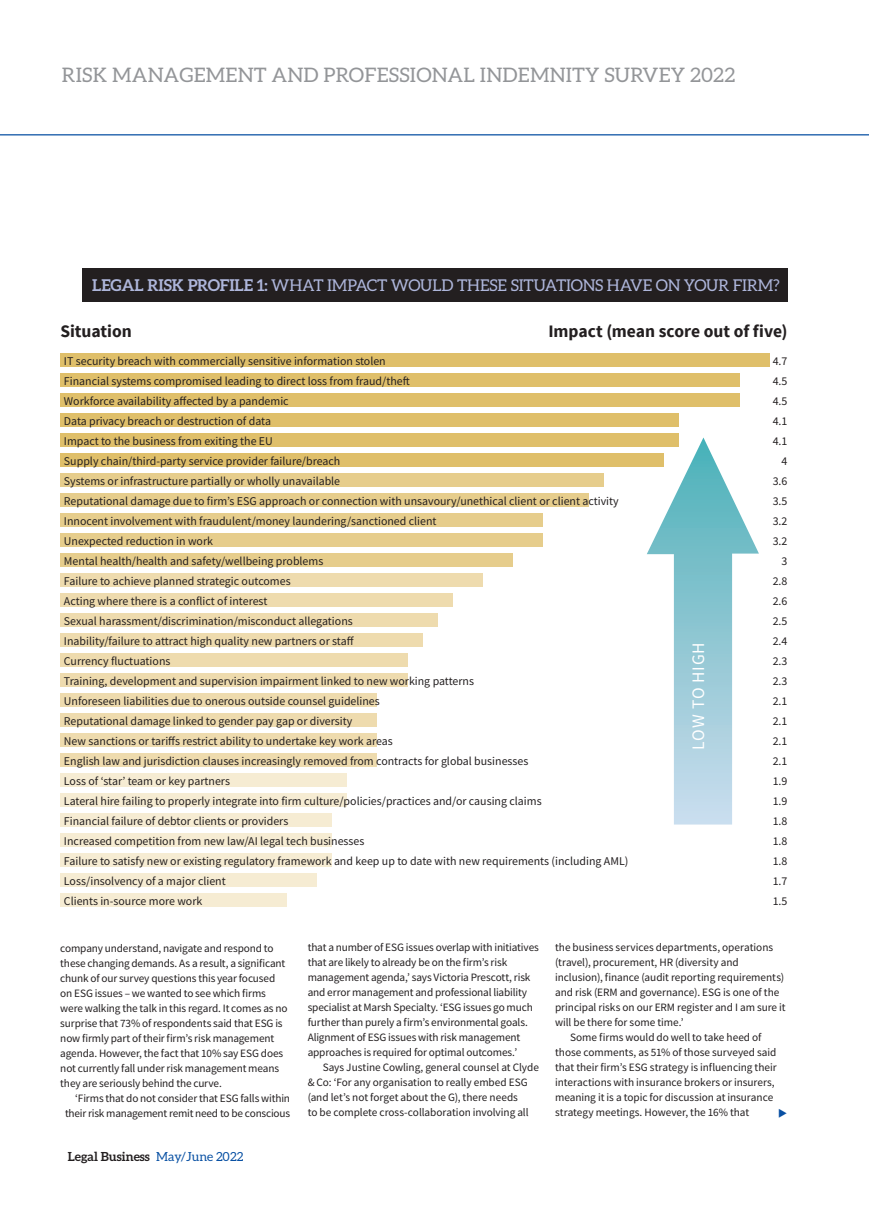
<style>
.page{position:relative;width:869px;height:1205px;background:#fff}
.page>*{position:absolute;margin:0;border:0;box-sizing:border-box;transform-origin:0 0}
.t1{font:20px "Aleo";letter-spacing:.01em;color:#939598}
.t2{font:700 17.5px "Source Sans Pro";letter-spacing:-.005em;color:#231f20}
.t3{font:17.5px "Source Sans Pro";letter-spacing:.04em;color:#fff}
.t4{font:16.25px "Aleo";letter-spacing:-.01em;color:#aeb6db}
.t5{font:700 12.5px "Aleo";color:#231f20}
.t6{font:11.88px "Source Sans Pro";color:#231f20}
.t7{font:11.25px/15px "Source Sans Pro";letter-spacing:-.01em;color:#231f20}
.s1{font-weight:700}
.s2{font-weight:400;color:#0850a3}
</style>
<div class="page">
<hr style="left:0;top:134px;width:868px;height:1px;background:#0850a3">
<svg style="left:647px;top:437px;width:111px;height:387px"></svg>
<div style="left:82px;top:269px;width:705px;height:33px;background:#231f20"></div>
<div style="left:60px;top:353px;width:709px;height:14px;background:#dfbf6a"></div>
<div style="left:60px;top:373px;width:679px;height:14px;background:#dfbf6a"></div>
<div style="left:60px;top:393px;width:679px;height:14px;background:#dfbf6a"></div>
<div style="left:60px;top:413px;width:618px;height:14px;background:#dfbf6a"></div>
<div style="left:60px;top:433px;width:618px;height:14px;background:#dfbf6a"></div>
<div style="left:60px;top:453px;width:603px;height:14px;background:#dfbf6a"></div>
<div style="left:60px;top:473px;width:543px;height:14px;background:#e6cd8c"></div>
<div style="left:60px;top:493px;width:528px;height:14px;background:#e6cd8c"></div>
<div style="left:60px;top:513px;width:483px;height:14px;background:#e6cd8c"></div>
<div style="left:60px;top:533px;width:483px;height:14px;background:#e6cd8c"></div>
<div style="left:60px;top:553px;width:452px;height:14px;background:#e6cd8c"></div>
<div style="left:60px;top:573px;width:422px;height:14px;background:#eedbae"></div>
<div style="left:60px;top:593px;width:392px;height:14px;background:#eedbae"></div>
<div style="left:60px;top:613px;width:377px;height:14px;background:#eedbae"></div>
<div style="left:60px;top:633px;width:362px;height:14px;background:#eedbae"></div>
<div style="left:60px;top:653px;width:347px;height:14px;background:#eedbae"></div>
<div style="left:60px;top:673px;width:347px;height:14px;background:#eedbae"></div>
<div style="left:60px;top:693px;width:317px;height:14px;background:#eedbae"></div>
<div style="left:60px;top:793px;width:287px;height:14px;background:#f6ecd3"></div>
<div style="left:60px;top:713px;width:317px;height:14px;background:#eedbae"></div>
<div style="left:60px;top:813px;width:272px;height:14px;background:#f6ecd3"></div>
<div style="left:60px;top:733px;width:317px;height:14px;background:#eedbae"></div>
<div style="left:60px;top:833px;width:272px;height:14px;background:#f6ecd3"></div>
<div style="left:60px;top:753px;width:317px;height:14px;background:#eedbae"></div>
<div style="left:60px;top:853px;width:272px;height:14px;background:#f6ecd3"></div>
<div style="left:60px;top:773px;width:287px;height:14px;background:#f6ecd3"></div>
<div style="left:60px;top:873px;width:256px;height:14px;background:#f6ecd3"></div>
<div style="left:60px;top:893px;width:226px;height:14px;background:#f6ecd3"></div>
<h1 class="t1" style="left:62px;top:64px;width:674px">RISK MANAGEMENT AND PROFESSIONAL INDEMNITY SURVEY 2022</h1>
<h3 class="t4" style="left:92px;top:276px;width:688px"><span class="s1">LEGAL RISK PROFILE 1:</span> WHAT IMPACT WOULD THESE SITUATIONS HAVE ON YOUR FIRM?</h3>
<h2 class="t2" style="left:60px;top:320px;width:73px">Situation</h2>
<h2 class="t2" style="left:548px;top:320px;width:240px">Impact (mean score out of five)</h2>
<p class="t6" style="left:64px;top:353px;width:323px">IT security breach with commercially sensitive information stolen</p>
<p class="t6" style="left:772px;top:353px;width:16px">4.7</p>
<p class="t6" style="left:64px;top:373px;width:347px">Financial systems compromised leading to direct loss from fraud/theft</p>
<p class="t6" style="left:772px;top:373px;width:16px">4.5</p>
<p class="t6" style="left:64px;top:393px;width:226px">Workforce availability affected by a pandemic</p>
<p class="t6" style="left:772px;top:393px;width:16px">4.5</p>
<p class="t6" style="left:64px;top:413px;width:208px">Data privacy breach or destruction of data</p>
<p class="t6" style="left:772px;top:413px;width:16px">4.1</p>
<p class="t6" style="left:64px;top:433px;width:210px">Impact to the business from exiting the EU</p>
<p class="t6" style="left:772px;top:433px;width:16px">4.1</p>
<p class="t6" style="left:64px;top:453px;width:278px">Supply chain/third-party service provider failure/breach</p>
<p class="t6" style="left:781px;top:453px;width:7px">4</p>
<p class="t6" style="left:64px;top:473px;width:277px">Systems or infrastructure partially or wholly unavailable</p>
<p class="t6" style="left:772px;top:473px;width:16px">3.6</p>
<p class="t6" style="left:64px;top:493px;width:556px">Reputational damage due to firm’s ESG approach or connection with unsavoury/unethical client or client activity</p>
<p class="t6" style="left:772px;top:493px;width:16px">3.5</p>
<p class="t6" style="left:64px;top:513px;width:374px">Innocent involvement with fraudulent/money laundering/sanctioned client</p>
<p class="t6" style="left:772px;top:513px;width:16px">3.2</p>
<p class="t6" style="left:64px;top:533px;width:150px">Unexpected reduction in work</p>
<p class="t6" style="left:772px;top:533px;width:16px">3.2</p>
<p class="t6" style="left:64px;top:553px;width:261px">Mental health/health and safety/wellbeing problems</p>
<p class="t6" style="left:781px;top:553px;width:7px">3</p>
<p class="t6" style="left:64px;top:573px;width:228px">Failure to achieve planned strategic outcomes</p>
<p class="t6" style="left:772px;top:573px;width:16px">2.8</p>
<p class="t6" style="left:64px;top:593px;width:205px">Acting where there is a conflict of interest</p>
<p class="t6" style="left:772px;top:593px;width:16px">2.6</p>
<p class="t6" style="left:64px;top:613px;width:290px">Sexual harassment/discrimination/misconduct allegations</p>
<p class="t6" style="left:772px;top:613px;width:16px">2.5</p>
<p class="t6" style="left:64px;top:633px;width:291px">Inability/failure to attract high quality new partners or staff</p>
<p class="t6" style="left:772px;top:633px;width:16px">2.4</p>
<p class="t6" style="left:64px;top:653px;width:108px">Currency fluctuations</p>
<p class="t6" style="left:772px;top:653px;width:16px">2.3</p>
<p class="t6" style="left:64px;top:673px;width:411px">Training, development and supervision impairment linked to new working patterns</p>
<p class="t6" style="left:772px;top:673px;width:16px">2.3</p>
<p class="t6" style="left:64px;top:693px;width:317px">Unforeseen liabilities due to onerous outside counsel guidelines</p>
<p class="t6" style="left:772px;top:693px;width:16px">2.1</p>
<p class="t6" style="left:64px;top:713px;width:290px">Reputational damage linked to gender pay gap or diversity</p>
<p class="t6" style="left:772px;top:713px;width:16px">2.1</p>
<p class="t6" style="left:64px;top:733px;width:330px">New sanctions or tariffs restrict ability to undertake key work areas</p>
<p class="t6" style="left:772px;top:733px;width:16px">2.1</p>
<p class="t6" style="left:64px;top:753px;width:466px">English law and jurisdiction clauses increasingly removed from contracts for global businesses</p>
<p class="t6" style="left:772px;top:753px;width:16px">2.1</p>
<p class="t6" style="left:64px;top:773px;width:167px">Loss of ‘star’ team or key partners</p>
<p class="t6" style="left:772px;top:773px;width:16px">1.9</p>
<p class="t6" style="left:64px;top:793px;width:479px">Lateral hire failing to properly integrate into firm culture/policies/practices and/or causing claims</p>
<p class="t6" style="left:772px;top:793px;width:16px">1.9</p>
<p class="t6" style="left:64px;top:813px;width:226px">Financial failure of debtor clients or providers</p>
<p class="t6" style="left:772px;top:813px;width:16px">1.8</p>
<p class="t6" style="left:64px;top:833px;width:302px">Increased competition from new law/AI legal tech businesses</p>
<p class="t6" style="left:772px;top:833px;width:16px">1.8</p>
<p class="t6" style="left:64px;top:853px;width:565px">Failure to satisfy new or existing regulatory framework and keep up to date with new requirements (including AML)</p>
<p class="t6" style="left:772px;top:853px;width:16px">1.8</p>
<p class="t6" style="left:64px;top:873px;width:163px">Loss/insolvency of a major client</p>
<p class="t6" style="left:772px;top:873px;width:16px">1.7</p>
<p class="t6" style="left:64px;top:893px;width:140px">Clients in-source more work</p>
<p class="t6" style="left:772px;top:893px;width:16px">1.5</p>
<h2 class="t3" style="left:687px;top:749px;width:109px;rotate:-90deg">LOW TO HIGH</h2>
<p class="t7" style="left:60px;top:940px;width:229px">company understand, navigate and respond to these changing demands. As a result, a significant chunk of our survey questions this year focused on ESG issues – we wanted to see which firms were walking the talk in this regard. It comes as no surprise that 73% of respondents said that ESG is now firmly part of their firm’s risk management agenda. However, the fact that 10% say ESG does not currently fall under risk management means they are seriously behind the curve.</p>
<p class="t7" style="left:65px;top:1090px;width:226px;text-align:right">‘Firms that do not consider that ESG falls within their risk management remit need to be conscious</p>
<p class="t5" style="left:68px;top:1149px;width:177px">Legal Business <span class="s2">May/June 2022</span></p>
<p class="t7" style="left:307px;top:940px;width:233px">that a number of ESG issues overlap with initiatives that are likely to already be on the firm’s risk management agenda,’ says Victoria Prescott, risk and error management and professional liability specialist at Marsh Specialty. ‘ESG issues go much further than purely a firm’s environmental goals.<br>Alignment of ESG issues with risk management approaches is required for optimal outcomes.’</p>
<p class="t7" style="left:307px;top:1060px;width:233px;text-indent:15px">Says Justine Cowling, general counsel at Clyde &amp; Co: ‘For any organisation to really embed ESG (and let’s not forget about the G), there needs<br>to be complete cross-collaboration involving all</p>
<p class="t7" style="left:554px;top:940px;width:219px">the business services departments, operations</p>
<p class="t7" style="left:554px;top:955px;width:185px">(travel), procurement, HR (diversity and</p>
<p class="t7" style="left:554px;top:970px;width:230px">inclusion), finance (audit reporting requirements)</p>
<p class="t7" style="left:554px;top:985px;width:226px">and risk (ERM and governance). ESG is one of the</p>
<p class="t7" style="left:554px;top:1000px;width:232px">principal risks on our ERM register and I am sure it</p>
<p class="t7" style="left:554px;top:1015px;width:130px">will be there for some time.’</p>
<p class="t7" style="left:569px;top:1030px;width:193px">Some firms would do well to take heed of</p>
<p class="t7" style="left:554px;top:1045px;width:223px">those comments, as 51% of those surveyed said</p>
<p class="t7" style="left:554px;top:1060px;width:223px">that their firm’s ESG strategy is influencing their</p>
<p class="t7" style="left:554px;top:1075px;width:221px">interactions with insurance brokers or insurers,</p>
<p class="t7" style="left:554px;top:1090px;width:220px">meaning it is a topic for discussion at insurance</p>
<p class="t7" style="left:554px;top:1105px;width:196px">strategy meetings. However, the 16% that</p>
</div>
